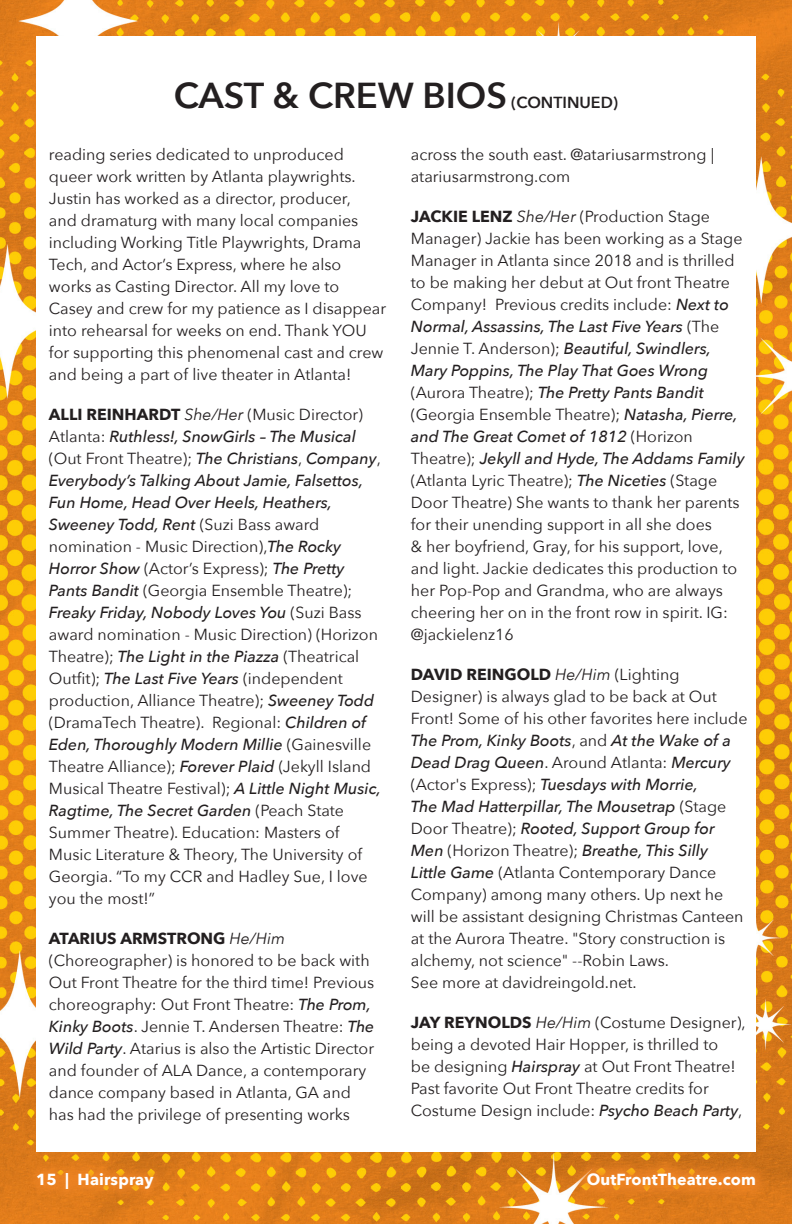
<style>
.page{position:relative;width:792px;height:1224px;background:#fff}
.page>*{position:absolute;margin:0;border:0;box-sizing:border-box;transform-origin:0 0}
.t1{font:600 36px "Avenir Next";color:#231f20}
.t2{font:16px/22px "Avenir Next";color:#231f20}
.t3{font:700 16px "Avenir Next";letter-spacing:.01em;color:#fff}
.t4{font:600 16px "Avenir Next";color:#231f20}
.s1{font-weight:700}
.s2{font-style:italic}
.s3{font-weight:500;font-style:italic}
</style>
<div class="page">
<img style="left:0;top:0;width:792px;height:1224px">
<div style="left:571px;top:1156px;width:201px;height:47px;background:#f58726;opacity:.88"></div>
<div style="left:24px;top:1161px;width:142px;height:41px;background:#f58726;opacity:.75"></div>
<div style="left:36px;top:36px;width:720px;height:1116px;background:#fff"></div>
<p class="t1" style="left:174px;top:65px;width:335px">CAST &amp; CREW BIOS</p>
<p class="t4" style="left:511px;top:89px;width:109px">(CONTINUED)</p>
<p class="t2" style="left:49px;top:143px;width:339px">reading series dedicated to unproduced queer work written by Atlanta playwrights.<br>Justin has worked as a director, producer,<br>and dramaturg with many local companies including Working Title Playwrights, Drama Tech, and Actor’s Express, where he also works as Casting Director. All my love to Casey and crew for my patience as I disappear into rehearsal for weeks on end. Thank YOU for supporting this phenomenal cast and crew and being a part of live theater in Atlanta!</p>
<p class="t2" style="left:49px;top:403px;width:333px"><span class="s1">ALLI REINHARDT</span> <span class="s2">She/Her</span> (Music Director)<br>Atlanta: <span class="s3">Ruthless!, SnowGirls – The Musical </span>(Out Front Theatre); <span class="s3">The Christians</span>, <span class="s3">Company</span>, <span class="s3">Everybody’s Talking About Jamie, Falsettos, Fun Home, Head Over Heels, Heathers, Sweeney Todd, Rent</span> (Suzi Bass award nomination - Music Direction),<span class="s3">The Rocky Horror Show</span> (Actor’s Express); <span class="s3">The Pretty Pants Bandit</span> (Georgia Ensemble Theatre); <span class="s3">Freaky Friday, Nobody Loves You</span> (Suzi Bass award nomination - Music Direction) (Horizon Theatre); <span class="s3">The Light in the Piazza</span> (Theatrical Outfit); <span class="s3">The Last Five Years</span> (independent production, Alliance Theatre); <span class="s3">Sweeney Todd </span>(DramaTech Theatre). Regional: <span class="s3">Children of Eden, Thoroughly Modern Millie</span> (Gainesville Theatre Alliance); <span class="s3">Forever Plaid</span> (Jekyll Island Musical Theatre Festival); <span class="s3">A Little Night Music, Ragtime, The Secret Garden</span> (Peach State Summer Theatre). Education: Masters of Music Literature &amp; Theory, The University of Georgia. “To my CCR and Hadley Sue, I love you the most!”</p>
<p class="t2" style="left:49px;top:927px;width:327px"><span class="s1">ATARIUS ARMSTRONG</span> <span class="s2">He/Him </span>(Choreographer) is honored to be back with Out Front Theatre for the third time! Previous choreography: Out Front Theatre: <span class="s3">The Prom, Kinky Boots</span>. Jennie T. Andersen Theatre: <span class="s3">The Wild Party</span>. Atarius is also the Artistic Director and founder of ALA Dance, a contemporary dance company based in Atlanta, GA and has had the privilege of presenting works</p>
<p class="t2" style="left:411px;top:143px;width:305px">across the south east. @atariusarmstrong | atariusarmstrong.com</p>
<p class="t2" style="left:411px;top:205px;width:335px"><span class="s1">JACKIE LENZ</span> <span class="s2">She/Her</span> (Production Stage Manager) Jackie has been working as a Stage Manager in Atlanta since 2018 and is thrilled to be making her debut at Out front Theatre Company! Previous credits include: <span class="s3">Next to Normal, Assassins, The Last Five Years</span> (The Jennie T. Anderson); <span class="s3">Beautiful, Swindlers, Mary Poppins, The Play That Goes Wrong </span>(Aurora Theatre); <span class="s3">The Pretty Pants Bandit </span>(Georgia Ensemble Theatre); <span class="s3">Natasha, Pierre, and The Great Comet of 1812</span> (Horizon Theatre); <span class="s3">Jekyll and Hyde, The Addams Family </span>(Atlanta Lyric Theatre); <span class="s3">The Niceties</span> (Stage Door Theatre) She wants to thank her parents for their unending support in all she does<br>&amp; her boyfriend, Gray, for his support, love, and light. Jackie dedicates this production to her Pop-Pop and Grandma, who are always cheering her on in the front row in spirit. IG: @jackielenz16</p>
<p class="t2" style="left:411px;top:663px;width:338px"><span class="s1">DAVID REINGOLD</span> <span class="s2">He/Him</span> (Lighting Designer) is always glad to be back at Out Front! Some of his other favorites here include <span class="s3">The Prom, Kinky Boots</span>, and <span class="s3">At the Wake of a Dead Drag Queen</span>. Around Atlanta: <span class="s3">Mercury </span>(Actor's Express); <span class="s3">Tuesdays with Morrie,<br>The Mad Hatterpillar, The Mousetrap</span> (Stage Door Theatre); <span class="s3">Rooted, Support Group for Men</span> (Horizon Theatre); <span class="s3">Breathe, This Silly Little Game</span> (Atlanta Contemporary Dance Company) among many others. Up next he will be assistant designing Christmas Canteen at the Aurora Theatre. "Story construction is alchemy, not science" --Robin Laws.<br>See more at davidreingold.net.</p>
<p class="t2" style="left:411px;top:1011px;width:336px"><span class="s1">JAY REYNOLDS</span> <span class="s2">He/Him</span> (Costume Designer), being a devoted Hair Hopper, is thrilled to<br>be designing <span class="s3">Hairspray</span> at Out Front Theatre!<br>Past favorite Out Front Theatre credits for Costume Design include: <span class="s3">Psycho Beach Party</span>,</p>
<p class="t3" style="left:36px;top:1166px;width:119px">15 | Hairspray</p>
<p class="t3" style="left:587px;top:1166px;width:171px">OutFrontTheatre.com</p>
</div>
